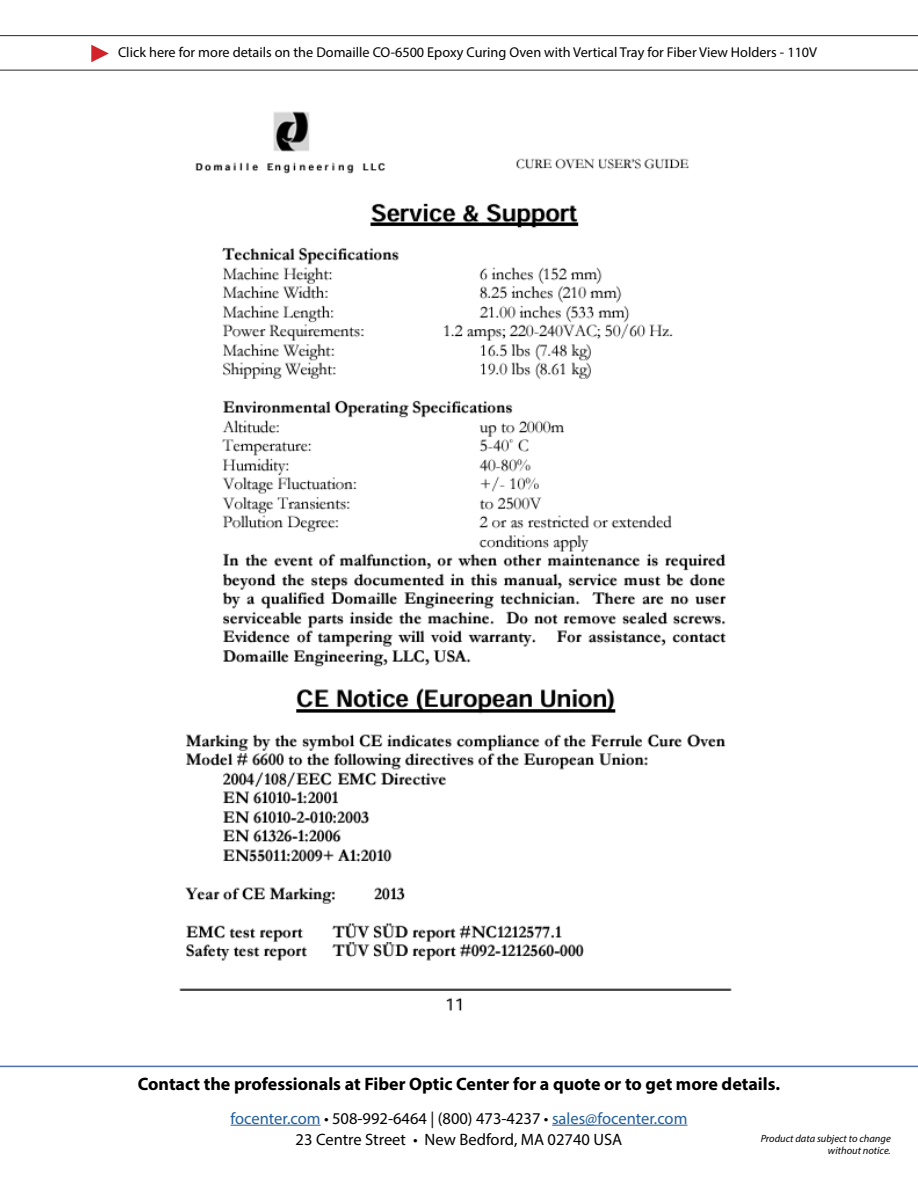
<style>
.page{position:relative;width:918px;height:1188px;background:#fff}
.page>*{position:absolute;margin:0;border:0;box-sizing:border-box;transform-origin:0 0}
.t1{font:700 18px "Myriad Pro";color:#000}
.t2{font:16.5px "Myriad Pro";color:#215e9e}
.t3{font:16.5px "Myriad Pro";color:#000}
.t4{font:14.25px "Myriad Pro";color:#000}
.t5{font:italic 10.5px/12.6px "Myriad Pro";color:#000;text-align:right}
.s1{color:#000}
</style>
<div class="page">
<hr style="left:231px;top:1125px;width:90px;height:1px;background:#215e9e">
<hr style="left:552px;top:1125px;width:135px;height:1px;background:#215e9e">
<hr style="left:0;top:1066px;width:918px;height:1px;background:#4f70a8">
<hr style="left:0;top:70px;width:918px;height:1px;background:#262626">
<svg style="left:91px;top:45px;width:18px;height:17px"></svg>
<hr style="left:0;top:35px;width:918px;height:1px;background:#262626">
<img style="left:179px;top:111px;width:553px;height:900px">
<p class="t4" style="left:118px;top:44px;width:701px">Click here for more details on the Domaille CO-6500 Epoxy Curing Oven with Vertical Tray for Fiber View Holders - 110V</p>
<p class="t1" style="left:138px;top:1072px;width:644px">Contact the professionals at Fiber Optic Center for a quote or to get more details.</p>
<p class="t2" style="left:231px;top:1108px;width:458px">focenter.com <span class="s1">• 508-992-6464 | (800) 473-4237 •</span> sales@focenter.com</p>
<p class="t3" style="left:296px;top:1129px;width:328px">23 Centre Street • New Bedford, MA 02740 USA</p>
<p class="t5" style="left:761px;top:1132px;width:132px">Product data subject to change without notice.</p>
</div>
